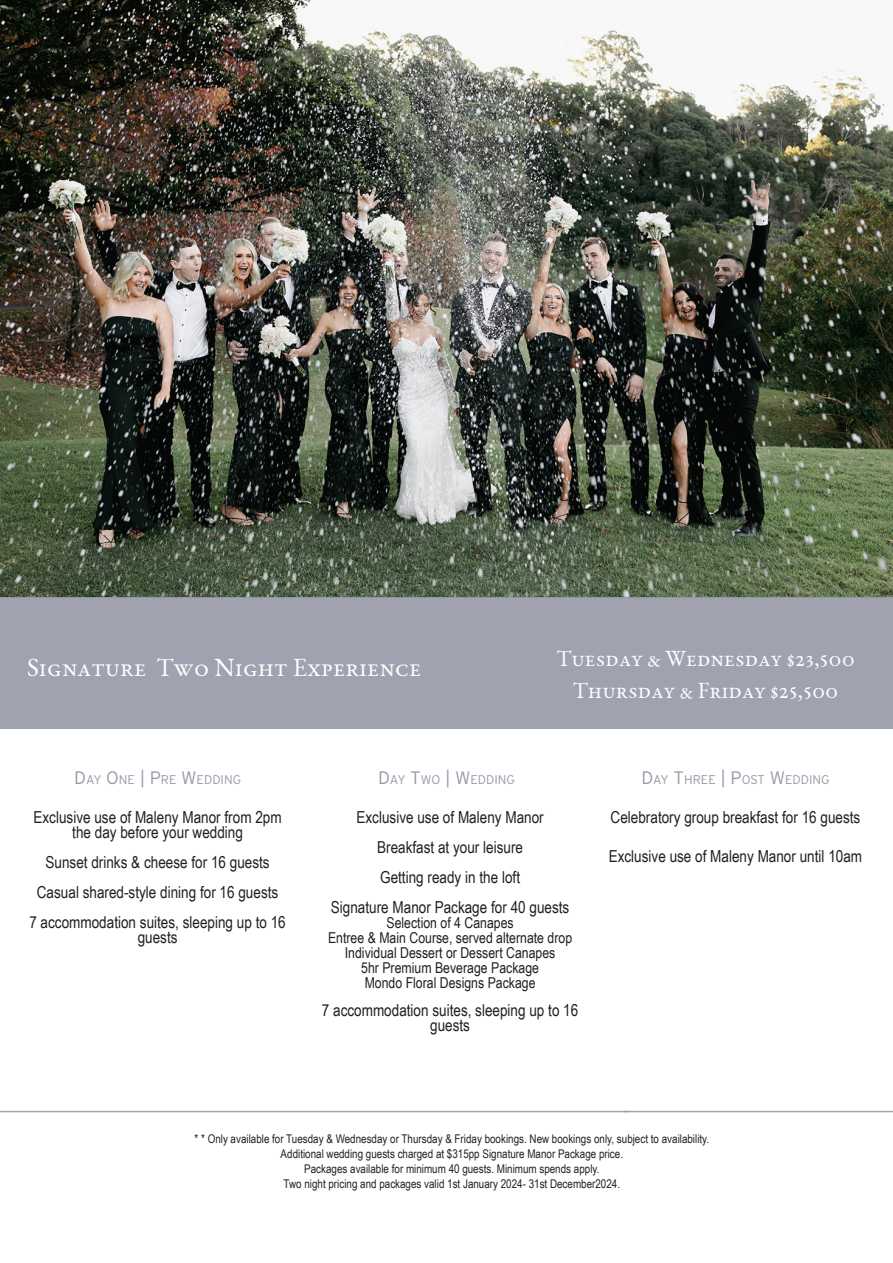
<style>
.page{position:relative;width:893px;height:1263px;background:#fff}
.page>*{position:absolute;margin:0;border:0;box-sizing:border-box;transform-origin:0 0}
.t1{font:25.5px "EB Garamond";color:#fff}
.t2{font:22.5px "EB Garamond";color:#fff}
.t3{font:16.5px/15px "Arial Narrow";color:#231f20;text-align:center}
.t4{font:15px "Arial Narrow";color:#231f20}
.t5{font:300 12.6px "Interstate";color:#9899a8}
.t6{font:12px "Arial Narrow";color:#231f20}
.s1{font-size:18px}
</style>
<div class="page">
<img style="left:0;top:0;width:893px;height:597px">
<div style="left:0;top:597px;width:893px;height:132px;background:#a1a2af"></div>
<hr style="left:0;top:1111px;width:628px;height:1px;background:#9899a8">
<hr style="left:625px;top:1111px;width:268px;height:1px;background:#9899a8">
<p class="t1" style="left:27px;top:651px;width:396px">Signature Two Night Experience</p>
<p class="t2" style="left:556px;top:644px;width:300px">Tuesday &amp; Wednesday $23,500</p>
<p class="t2" style="left:573px;top:676px;width:267px">Thursday &amp; Friday $25,500</p>
<p class="t5" style="left:74px;top:772px;width:168px"><span class="s1">D</span>AY <span class="s1">O</span>NE <span class="s1">| P</span>RE <span class="s1">W</span>EDDING</p>
<p class="t3" style="left:34px;top:809px;width:250px">Exclusive use of Maleny Manor from 2pm the day before your wedding</p>
<p class="t3" style="left:46px;top:854px;width:226px">Sunset drinks &amp; cheese for 16 guests</p>
<p class="t3" style="left:37px;top:884px;width:243px">Casual shared-style dining for 16 guests</p>
<p class="t3" style="left:29px;top:914px;width:258px">7 accommodation suites, sleeping up to 16 guests</p>
<p class="t5" style="left:378px;top:772px;width:138px"><span class="s1">D</span>AY <span class="s1">T</span>WO <span class="s1">| W</span>EDDING</p>
<p class="t5" style="left:641px;top:772px;width:190px"><span class="s1">D</span>AY <span class="s1">T</span>HREE <span class="s1">| P</span>OST <span class="s1">W</span>EDDING</p>
<p class="t3" style="left:356px;top:809px;width:189px">Exclusive use of Maleny Manor</p>
<p class="t3" style="left:377px;top:839px;width:147px">Breakfast at your leisure</p>
<p class="t3" style="left:380px;top:869px;width:141px">Getting ready in the loft</p>
<p class="t3" style="left:331px;top:899px;width:240px">Signature Manor Package for 40 guests</p>
<p class="t4" style="left:387px;top:911px;width:129px">Selection of 4 Canapes</p>
<p class="t4" style="left:328px;top:926px;width:246px">Entree &amp; Main Course, served alternate drop</p>
<p class="t4" style="left:345px;top:941px;width:212px">Individual Dessert or Dessert Canapes</p>
<p class="t4" style="left:361px;top:956px;width:179px">5hr Premium Beverage Package</p>
<p class="t4" style="left:365px;top:971px;width:172px">Mondo Floral Designs Package</p>
<p class="t3" style="left:322px;top:1002px;width:258px">7 accommodation suites, sleeping up to 16 guests</p>
<p class="t3" style="left:611px;top:809px;width:251px">Celebratory group breakfast for 16 guests</p>
<p class="t3" style="left:609px;top:848px;width:255px">Exclusive use of Maleny Manor until 10am</p>
<p class="t6" style="left:195px;top:1129px;width:516px">* * Only available for Tuesday &amp; Wednesday or Thursday &amp; Friday bookings. New bookings only, subject to availability.</p>
<p class="t6" style="left:281px;top:1144px;width:344px">Additional wedding guests charged at $315pp Signature Manor Package price.</p>
<p class="t6" style="left:304px;top:1159px;width:297px">Packages available for minimum 40 guests. Minimum spends apply.</p>
<p class="t6" style="left:284px;top:1174px;width:338px">Two night pricing and packages valid 1st January 2024- 31st December2024.</p>
</div>
